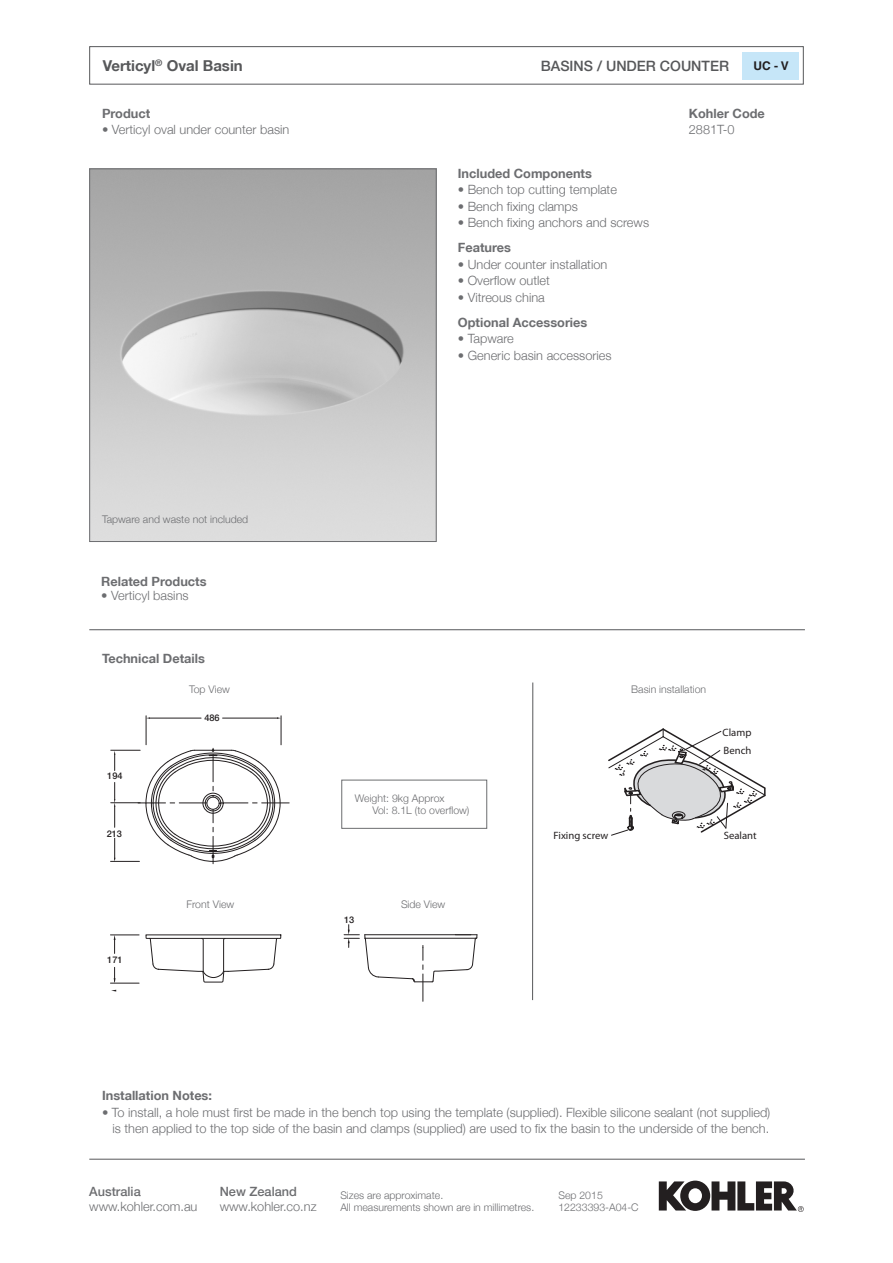
<style>
.page{position:relative;width:893px;height:1263px;background:#fff}
.page>*{position:absolute;margin:0;border:0;box-sizing:border-box;transform-origin:0 0}
.t1{font:700 15px "Helvetica Neue LT";color:#57585a}
.t2{font:500 14.25px "Helvetica Neue LT";color:#57585a}
.body_copy{font:300 12.75px/16.5px "Helvetica Neue LT";color:#6c6d70;text-align:right}
.Body_copy_heading{font:700 12.75px "Helvetica Neue LT";color:#6c6d70}
.t3{font:500 12.75px "Helvetica Neue LT";color:#6c6d70}
.t4{font:700 12px "Helvetica LT";color:#231f20}
.t5{font:10.65px/18.6px "Helvetica Neue LT";color:#231f20}
.body_copy-2{font:300 10.5px/12px "Helvetica Neue LT";color:#6c6d70}
.digram_headings{font:300 10.5px "Helvetica Neue LT";color:#6c6d70}
.t6{font:500 9.15px "Helvetica Neue LT";color:#231f20}
</style>
<div class="page">
<hr style="left:89px;top:1159px;width:716px;height:1px;background:#57585a">
<svg style="left:659px;top:1180px;width:145px;height:32px"></svg>
<div style="left:89px;top:46px;width:715px;height:39px;border:1px solid #57585a"></div>
<div style="left:742px;top:52px;width:57px;height:27px;background:#c6e6f8"></div>
<hr style="left:89px;top:629px;width:716px;height:1px;background:#57585a">
<img style="left:91px;top:170px;width:344px;height:370px">
<div style="left:89px;top:168px;width:348px;height:374px;border:1px solid #6c6d70"></div>
<svg style="left:110px;top:706px;width:656px;height:296px"></svg>
<div style="left:341px;top:780px;width:146px;height:49px;border:1px solid #6c6d70"></div>
<hr style="left:532px;top:682px;width:1px;height:318px;background:#57585a">
<p class="t1" style="left:103px;top:56px;width:141px">Verticyl<sup>®</sup> Oval Basin</p>
<p class="t2" style="left:541px;top:57px;width:190px">BASINS / UNDER COUNTER</p>
<p class="t4" style="left:754px;top:59px;width:37px">UC - V</p>
<p class="Body_copy_heading" style="left:102px;top:106px;width:50px">Product</p>
<p class="body_copy" style="left:102px;top:121px;width:189px">• Verticyl oval under counter basin</p>
<p class="body_copy-2" style="left:102px;top:513px;width:148px">Tapware and waste not included</p>
<p class="Body_copy_heading" style="left:101px;top:574px;width:107px">Related Products</p>
<p class="body_copy" style="left:101px;top:586px;width:89px">• Verticyl basins</p>
<p class="Body_copy_heading" style="left:102px;top:650px;width:104px">Technical Details</p>
<p class="Body_copy_heading" style="left:458px;top:165px;width:136px">Included Components</p>
<p class="body_copy" style="left:458px;top:181px;width:161px">• Bench top cutting template</p>
<p class="body_copy" style="left:458px;top:198px;width:122px">• Bench fixing clamps</p>
<p class="body_copy" style="left:458px;top:214px;width:193px">• Bench fixing anchors and screws</p>
<p class="Body_copy_heading" style="left:458px;top:240px;width:55px">Features</p>
<p class="body_copy" style="left:458px;top:256px;width:151px">• Under counter installation</p>
<p class="body_copy" style="left:458px;top:272px;width:94px">• Overflow outlet</p>
<p class="body_copy" style="left:458px;top:289px;width:88px">• Vitreous china</p>
<p class="Body_copy_heading" style="left:458px;top:314px;width:131px">Optional Accessories</p>
<p class="body_copy" style="left:458px;top:330px;width:57px">• Tapware</p>
<p class="body_copy" style="left:458px;top:347px;width:155px">• Generic basin accessories</p>
<p class="Body_copy_heading" style="left:689px;top:106px;width:78px">Kohler Code</p>
<p class="body_copy" style="left:689px;top:121px;width:47px">2881T-0</p>
<p class="digram_headings" style="left:189px;top:683px;width:42px">Top View</p>
<p class="digram_headings" style="left:631px;top:683px;width:77px">Basin installation</p>
<p class="t6" style="left:107px;top:770px;width:17px">194</p>
<p class="t6" style="left:107px;top:828px;width:17px">213</p>
<p class="t6" style="left:107px;top:954px;width:17px">171</p>
<p class="t6" style="left:204px;top:712px;width:17px">486</p>
<p class="digram_headings" style="left:355px;top:792px;width:91px">Weight: 9kg Approx</p>
<p class="digram_headings" style="left:372px;top:804px;width:99px">Vol: 8.1L (to overflow)</p>
<p class="digram_headings" style="left:187px;top:898px;width:49px">Front View</p>
<p class="digram_headings" style="left:401px;top:898px;width:46px">Side View</p>
<p class="t6" style="left:344px;top:914px;width:12px">13</p>
<p class="t5" style="left:722px;top:723px;width:30px">Clamp<br>Bench</p>
<p class="t5" style="left:554px;top:826px;width:56px">Fixing screw</p>
<p class="t5" style="left:724px;top:826px;width:34px">Sealant</p>
<p class="Body_copy_heading" style="left:102px;top:1088px;width:111px">Installation Notes:</p>
<p class="body_copy" style="left:102px;top:1104px;width:670px">• To install, a hole must first be made in the bench top using the template (supplied). Flexible silicone sealant (not supplied) is then applied to the top side of the basin and clamps (supplied) are used to fix the basin to the underside of the bench.</p>
<p class="t3" style="left:89px;top:1184px;width:53px">Australia</p>
<p class="body_copy" style="left:89px;top:1198px;width:110px">www.kohler.com.au</p>
<p class="t3" style="left:220px;top:1184px;width:79px">New Zealand</p>
<p class="body_copy" style="left:220px;top:1198px;width:98px">www.kohler.co.nz</p>
<p class="body_copy-2" style="left:340px;top:1189px;width:195px">Sizes are approximate.<br>All measurements shown are in millimetres.</p>
<p class="body_copy-2" style="left:558px;top:1189px;width:82px">Sep 2015<br>12233393-A04-C</p>
</div>
